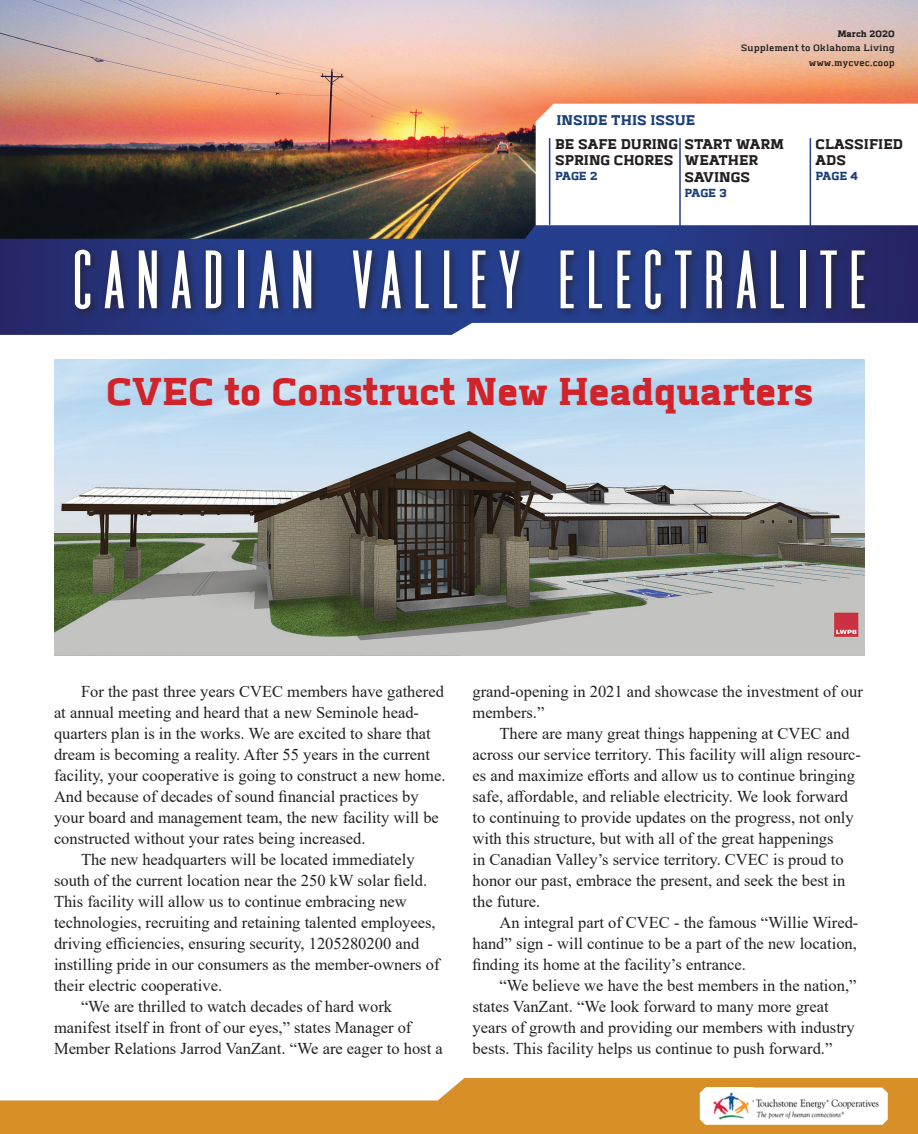
<style>
.page{position:relative;width:918px;height:1134px;background:#fff}
.page>*{position:absolute;margin:0;border:0;box-sizing:border-box;transform-origin:0 0}
.t1{font:83.1px "Kohler";letter-spacing:.12em;color:#fff;scale:1.19 1}
.t2{font:900 49.5px "Abula";color:#d1232a}
.t3{font:900 18px/16.5px "Abula";color:#231f20}
.t4{font:900 18px "Abula";color:#1c407b}
.t5{font:16.5px/21px "Times New Roman";color:#231f20}
.t6{font:900 15px "Abula";color:#1c407b}
.t7{font:12px "Abula";color:#231f20}
.t8{font:900 12px "Abula";color:#231f20}
</style>
<div class="page">
<img style="left:0;top:0;width:918px;height:225px">
<svg style="left:536px;top:104px;width:382px;height:121px"></svg>
<svg style="left:0;top:1078px;width:918px;height:56px;fill:#d98f28"></svg>
<svg style="left:700px;top:1088px;width:188px;height:37px"></svg>
<hr style="left:549px;top:138px;width:1px;height:87px;background:#253f8e">
<hr style="left:679px;top:138px;width:2px;height:105px;background:#253f8e">
<hr style="left:810px;top:138px;width:1px;height:105px;background:#253f8e">
<img style="left:756px;top:1094px;width:126px;height:26px">
<svg style="left:0;top:225px;width:918px;height:110px;background:#434c7d"></svg>
<img style="left:707px;top:1088px;width:46px;height:34px">
<div style="left:69px;top:245px;width:806px;height:74px;background:#231f20;opacity:.75"></div>
<img style="left:55px;top:360px;width:810px;height:296px">
<p class="t8" style="left:837px;top:27px;width:59px">March 2020</p>
<p class="t7" style="left:741px;top:42px;width:155px">Supplement to Oklahoma Living</p>
<p class="t7" style="left:809px;top:56px;width:87px">www.mycvec.coop</p>
<p class="t4" style="left:556px;top:110px;width:141px">INSIDE THIS ISSUE</p>
<p class="t3" style="left:555px;top:135px;width:231px">BE SAFE DURING START WARM<br>SPRING CHORES</p>
<p class="t6" style="left:555px;top:168px;width:44px">PAGE 2</p>
<p class="t3" style="left:685px;top:152px;width:75px">WEATHER<br>SAVINGS</p>
<p class="t6" style="left:685px;top:184px;width:44px">PAGE 3</p>
<p class="t3" style="left:816px;top:135px;width:89px">CLASSIFIED<br>ADS</p>
<p class="t6" style="left:816px;top:168px;width:44px">PAGE 4</p>
<p class="t1" style="left:73px;top:238px;width:668px">CANADIAN VALLEY ELECTRALITE</p>
<p class="t2" style="left:106px;top:365px;width:708px">CVEC to Construct New Headquarters</p>
<p class="t5" style="left:54px;top:680px;width:393px;text-indent:27px">For the past three years CVEC members have gathered at annual meeting and heard that a new Seminole head&shy;quarters plan is in the works. We are excited to share that dream is becoming a reality. After 55 years in the current facility, your cooperative is going to construct a new home.<br>And because of decades of sound financial practices by your board and management team, the new facility will be constructed without your rates being increased.</p>
<p class="t5" style="left:54px;top:848px;width:387px;text-indent:27px">The new headquarters will be located immediately south of the current location near the 250 kW solar field.<br>This facility will allow us to continue embracing new technologies, recruiting and retaining talented employees, driving efficiencies, ensuring security, 1205280200 and instilling pride in our consumers as the member-owners of their electric cooperative.</p>
<p class="t5" style="left:54px;top:995px;width:390px;text-indent:27px">“We are thrilled to watch decades of hard work manifest itself in front of our eyes,” states Manager of<br>Member Relations Jarrod VanZant. “We are eager to host a</p>
<p class="t5" style="left:472px;top:680px;width:392px">grand-opening in 2021 and showcase the investment of our members.”</p>
<p class="t5" style="left:472px;top:722px;width:390px;text-indent:27px">There are many great things happening at CVEC and across our service territory. This facility will align resourc&shy;es and maximize efforts and allow us to continue bringing safe, affordable, and reliable electricity. We look forward to continuing to provide updates on the progress, not only with this structure, but with all of the great happenings<br>in Canadian Valley’s service territory. CVEC is proud to honor our past, embrace the present, and seek the best in the future.</p>
<p class="t5" style="left:472px;top:911px;width:387px;text-align:justify;text-indent:27px">An integral part of CVEC - the famous “Willie Wired&shy;hand” sign - will continue to be a part of the new location, finding its home at the facility’s entrance.</p>
<p class="t5" style="left:472px;top:974px;width:386px;text-indent:27px">“We believe we have the best members in the nation,” states VanZant. “We look forward to many more great years of growth and providing our members with industry bests. This facility helps us continue to push forward.”</p>
</div>
